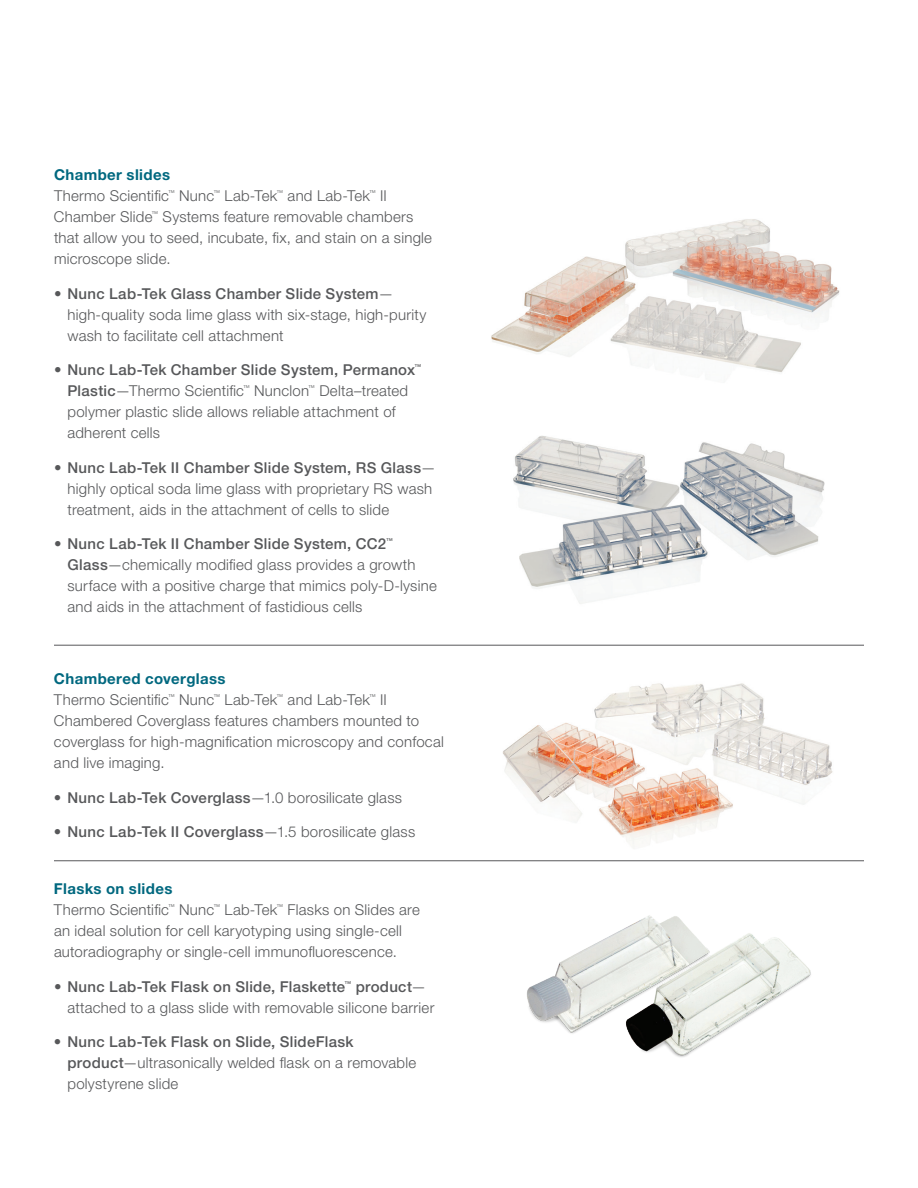
<style>
.page{position:relative;width:918px;height:1188px;background:#fff}
.page>*{position:absolute;margin:0;border:0;box-sizing:border-box;transform-origin:0 0}
.t1{font:300 15px/21px "Helvetica Neue LTW1 G";letter-spacing:.015em;color:#57585a}
.t2{font:500 15px "Helvetica Neue LTW1 G";letter-spacing:.02em;color:#57585a}
.t3{font:700 15px "Helvetica Neue LTW1 G";letter-spacing:.025em;color:#00687f}
.t4{font:300 6.75px "Helvetica Neue LTW1 G";color:#57585a}
.t5{font:500 6.75px "Helvetica Neue LTW1 G";color:#57585a}
.s1{font-weight:500}
.s2{font-weight:300}
</style>
<div class="page">
<img style="left:491px;top:219px;width:349px;height:154px">
<img style="left:513px;top:436px;width:312px;height:168px">
<img style="left:502px;top:683px;width:331px;height:165px">
<img style="left:527px;top:915px;width:284px;height:142px">
<hr style="left:54px;top:645px;width:810px;height:1px;background:#57585a">
<hr style="left:54px;top:861px;width:810px;height:1px;background:#57585a">
<p class="t3" style="left:54px;top:165px;width:118px">Chamber slides</p>
<p class="t1" style="left:54px;top:185px;width:117px">Thermo Scientific</p>
<p class="t4" style="left:168px;top:188px;width:8px">™</p>
<p class="t1" style="left:179px;top:185px;width:37px">Nunc</p>
<p class="t4" style="left:213px;top:188px;width:8px">™</p>
<p class="t1" style="left:225px;top:185px;width:54px">Lab-Tek</p>
<p class="t4" style="left:277px;top:188px;width:8px">™</p>
<p class="t1" style="left:288px;top:185px;width:84px">and Lab-Tek</p>
<p class="t4" style="left:369px;top:188px;width:8px">™</p>
<p class="t1" style="left:380px;top:185px;width:8px">II</p>
<p class="t1" style="left:54px;top:206px;width:100px">Chamber Slide</p>
<p class="t4" style="left:152px;top:209px;width:8px">™</p>
<p class="t1" style="left:54px;top:206px;width:380px;text-indent:109px">Systems feature removable chambers that allow you to seed, incubate, fix, and stain on a single microscope slide.</p>
<p class="t1" style="left:68px;top:283px;width:360px;text-indent:-14px">• <span class="s1">Nunc Lab-Tek Glass Chamber Slide System</span>— high-quality soda lime glass with six-stage, high-purity wash to facilitate cell attachment</p>
<p class="t2" style="left:54px;top:361px;width:363px"><span class="s2">•</span> Nunc Lab-Tek Chamber Slide System, Permanox</p>
<p class="t5" style="left:414px;top:363px;width:8px">™</p>
<p class="t1" style="left:67px;top:380px;width:178px"><span class="s1">Plastic</span>—Thermo Scientific</p>
<p class="t4" style="left:243px;top:383px;width:8px">™</p>
<p class="t1" style="left:254px;top:380px;width:57px">Nunclon</p>
<p class="t4" style="left:308px;top:383px;width:8px">™</p>
<p class="t1" style="left:68px;top:380px;width:342px;text-indent:252px">Delta–treated polymer plastic slide allows reliable attachment of adherent cells</p>
<p class="t1" style="left:68px;top:457px;width:370px;text-indent:-14px">• <span class="s1">Nunc Lab-Tek II Chamber Slide System, RS Glass</span>— highly optical soda lime glass with proprietary RS wash treatment, aids in the attachment of cells to slide</p>
<p class="t2" style="left:54px;top:535px;width:334px"><span class="s2">•</span> Nunc Lab-Tek II Chamber Slide System, CC2</p>
<p class="t5" style="left:386px;top:537px;width:8px">™</p>
<p class="t1" style="left:67px;top:554px;width:371px"><span class="s1">Glass</span>—chemically modified glass provides a growth surface with a positive charge that mimics poly-D-lysine and aids in the attachment of fastidious cells</p>
<p class="t3" style="left:54px;top:669px;width:173px">Chambered coverglass</p>
<p class="t1" style="left:54px;top:689px;width:117px">Thermo Scientific</p>
<p class="t4" style="left:168px;top:692px;width:8px">™</p>
<p class="t1" style="left:179px;top:689px;width:37px">Nunc</p>
<p class="t4" style="left:213px;top:692px;width:8px">™</p>
<p class="t1" style="left:225px;top:689px;width:54px">Lab-Tek</p>
<p class="t4" style="left:277px;top:692px;width:8px">™</p>
<p class="t1" style="left:288px;top:689px;width:84px">and Lab-Tek</p>
<p class="t4" style="left:369px;top:692px;width:8px">™</p>
<p class="t1" style="left:54px;top:689px;width:391px;text-indent:326px">II Chambered Coverglass features chambers mounted to coverglass for high-magnification microscopy and confocal and live imaging.</p>
<p class="t1" style="left:54px;top:787px;width:350px">• <span class="s1">Nunc Lab-Tek Coverglass</span>—1.0 borosilicate glass</p>
<p class="t2" style="left:54px;top:823px;width:363px"><span class="s2">•</span> Nunc Lab-Tek II Coverglass<span class="s2">—1.5 borosilicate glass</span></p>
<p class="t3" style="left:54px;top:879px;width:120px">Flasks on slides</p>
<p class="t1" style="left:54px;top:899px;width:117px">Thermo Scientific</p>
<p class="t4" style="left:168px;top:902px;width:8px">™</p>
<p class="t1" style="left:179px;top:899px;width:37px">Nunc</p>
<p class="t4" style="left:213px;top:902px;width:8px">™</p>
<p class="t1" style="left:225px;top:899px;width:54px">Lab-Tek</p>
<p class="t4" style="left:277px;top:902px;width:8px">™</p>
<p class="t1" style="left:54px;top:899px;width:367px;text-indent:234px">Flasks on Slides are an ideal solution for cell karyotyping using single-cell autoradiography or single-cell immunofluorescence.</p>
<p class="t2" style="left:54px;top:977px;width:293px"><span class="s2">•</span> Nunc Lab-Tek Flask on Slide, Flaskette</p>
<p class="t5" style="left:345px;top:979px;width:8px">™</p>
<p class="t1" style="left:67px;top:976px;width:368px;text-indent:288px"><span class="s1">product</span>— attached to a glass slide with removable silicone barrier</p>
<p class="t1" style="left:67px;top:1031px;width:350px;text-indent:-14px">• <span class="s1">Nunc Lab-Tek Flask on Slide, SlideFlask product</span>—ultrasonically welded flask on a removable polystyrene slide</p>
</div>
